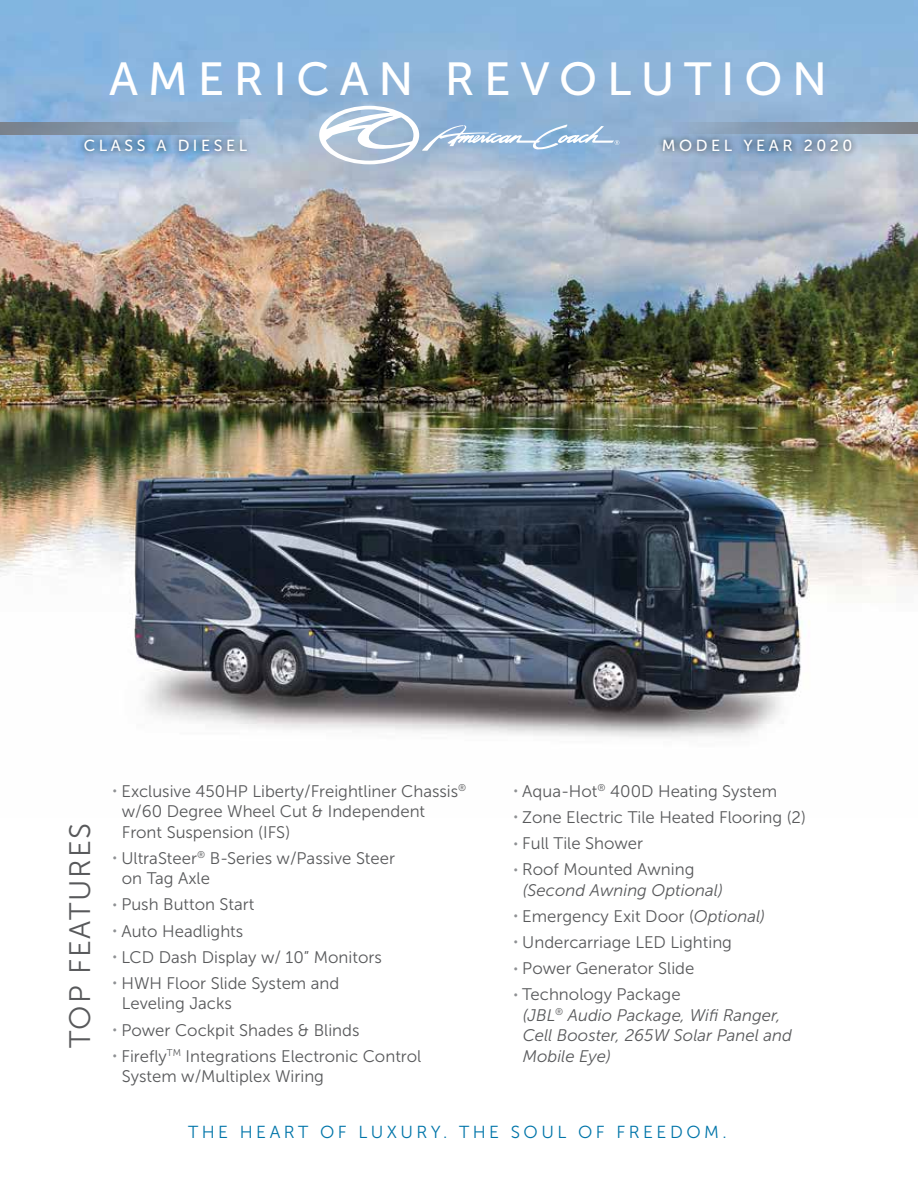
<style>
.page{position:relative;width:918px;height:1188px;background:#fff}
.page>*{position:absolute;margin:0;border:0;box-sizing:border-box;transform-origin:0 0}
.t1{font:46.35px "Museo Sans 500";letter-spacing:.21em;color:#fff}
.t2{font:29.55px "Museo Sans 300";letter-spacing:.06em;color:#58595b}
.t3{font:17.4px "Museo Sans 300";letter-spacing:.2em;color:#0075a9}
.t4{font:16.8px/20.4px "Museo Sans 300";color:#58595b}
.t5{font:italic 16.8px/20.4px "Museo Sans 300";color:#58595b}
.t6{font:15.9px "Museo Sans 500";letter-spacing:.22em;color:#fff}
.s1{font-style:normal}
.s2{font-style:italic}
</style>
<div class="page">
<img style="left:0;top:0;width:918px;height:738px">
<svg style="left:319px;top:106px;width:300px;height:58px"></svg>
<svg style="left:0;top:122px;width:345px;height:13px"></svg>
<svg style="left:588px;top:122px;width:330px;height:12px"></svg>
<div style="left:77px;top:133px;width:782px;height:25px;background:#000;opacity:.85"></div>
<h1 class="t1" style="left:109px;top:53px;width:720px">AMERICAN REVOLUTION</h1>
<p class="t6" style="left:84px;top:137px;width:165px">CLASS A DIESEL</p>
<p class="t6" style="left:662px;top:137px;width:192px">MODEL YEAR 2020</p>
<h2 class="t2" style="left:64px;top:1048px;width:227px;rotate:-90deg">TOP FEATURES</h2>
<p class="t4" style="left:122px;top:781px;width:346px;text-indent:-9px"><sup>•</sup> Exclusive 450HP Liberty/Freightliner Chassis<sup>® </sup>w/60 Degree Wheel Cut &amp; Independent<br>Front Suspension (IFS)</p>
<p class="t4" style="left:122px;top:848px;width:275px;text-indent:-9px"><sup>•</sup> UltraSteer<sup>®</sup> B-Series w/Passive Steer on Tag Axle</p>
<p class="t4" style="left:113px;top:895px;width:143px"><sup>•</sup> Push Button Start</p>
<p class="t4" style="left:113px;top:921px;width:132px"><sup>•</sup> Auto Headlights</p>
<p class="t4" style="left:113px;top:947px;width:271px"><sup>•</sup> LCD Dash Display w/ 10” Monitors</p>
<p class="t4" style="left:122px;top:973px;width:219px;text-indent:-9px"><sup>•</sup> HWH Floor Slide System and<br>Leveling Jacks</p>
<p class="t4" style="left:113px;top:1020px;width:248px"><sup>•</sup> Power Cockpit Shades &amp; Blinds</p>
<p class="t4" style="left:122px;top:1046px;width:301px;text-indent:-9px"><sup>•</sup> Firefly<sup>TM</sup> Integrations Electronic Control<br>System w/Multiplex Wiring</p>
<p class="t4" style="left:514px;top:781px;width:265px"><sup>•</sup> Aqua-Hot<sup>®</sup> 400D Heating System</p>
<p class="t4" style="left:514px;top:807px;width:294px"><sup>•</sup> Zone Electric Tile Heated Flooring (2)</p>
<p class="t4" style="left:514px;top:833px;width:131px"><sup>•</sup> Full Tile Shower</p>
<p class="t5" style="left:523px;top:859px;width:202px;text-indent:-9px"><sup>•</sup> <span class="s1">Roof Mounted Awning </span>(Second Awning Optional)</p>
<p class="t4" style="left:514px;top:906px;width:253px"><sup>•</sup> Emergency Exit Door (<span class="s2">Optional)</span></p>
<p class="t4" style="left:514px;top:932px;width:220px"><sup>•</sup> Undercarriage LED Lighting</p>
<p class="t4" style="left:514px;top:958px;width:182px"><sup>•</sup> Power Generator Slide</p>
<p class="t5" style="left:523px;top:985px;width:271px;text-indent:-9px"><sup>•</sup> <span class="s1">Technology Package<br></span>(JBL<sup>®</sup> Audio Package, Wifi Ranger,<br>Cell Booster, 265W Solar Panel and<br>Mobile Eye)</p>
<p class="t3" style="left:188px;top:1123px;width:540px">THE HEART OF LUXURY. THE SOUL OF FREEDOM.</p>
</div>
